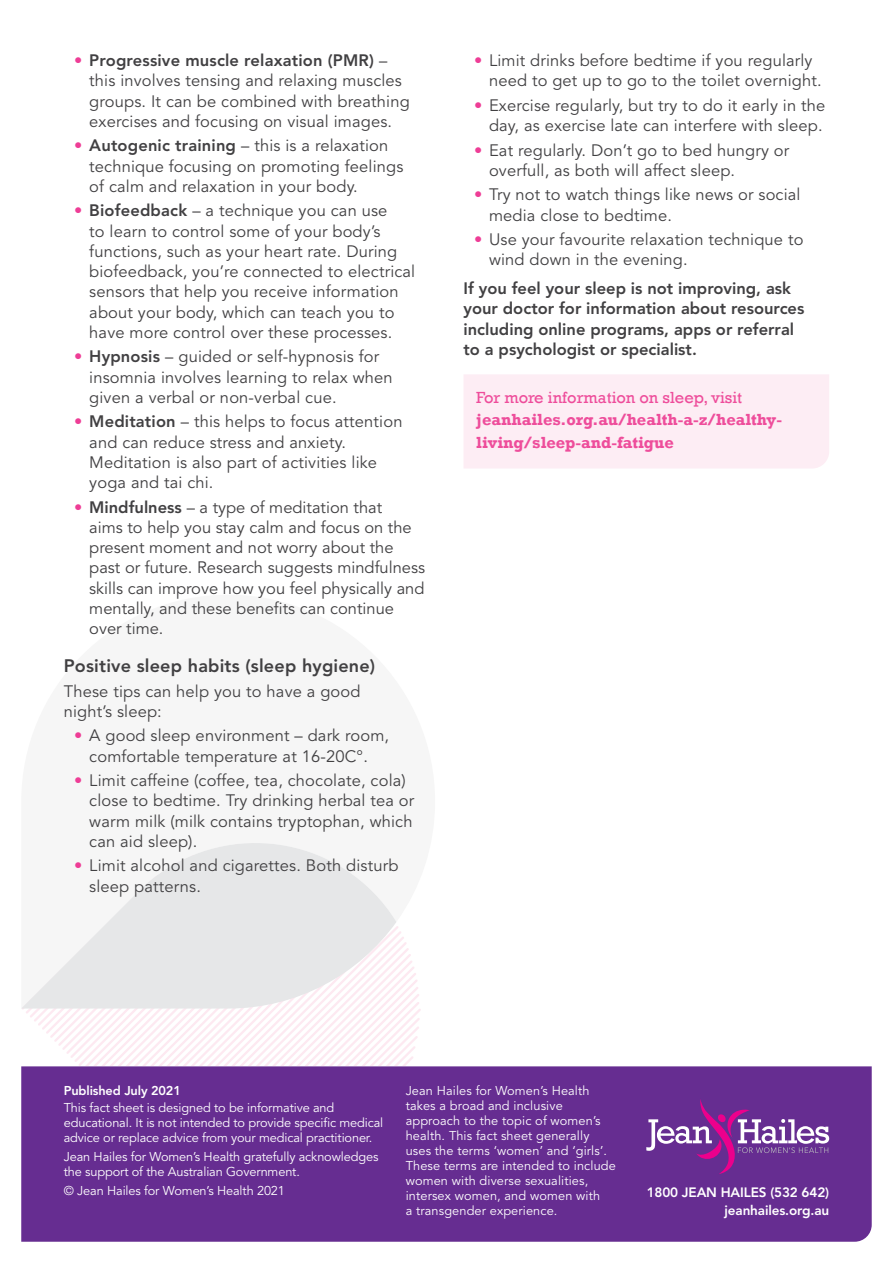
<style>
.page{position:relative;width:893px;height:1263px;background:#fff}
.page>*{position:absolute;margin:0;border:0;box-sizing:border-box;transform-origin:0 0}
.t1{font:800 18px "Avenir LT Std";letter-spacing:.01em;color:#414042}
.t2{font:16.5px/20.2px "Avenir LT Std";letter-spacing:.01em;color:#414042}
.t3{font:800 16.5px/20.2px "Avenir LT Std";color:#414042}
.t4{font:700 16.5px/22.5px "Rockwell";color:#ee4d9b}
.t5{font:16.5px "Rockwell";color:#ee4d9b}
.t6{font:800 13.5px/18px "Avenir LT Std";letter-spacing:-.01em;color:#fff;text-align:right}
.t7{font:12.75px/15px "Avenir LT Std";letter-spacing:-.01em;color:#fff}
.t8{font:12.75px/15px "Avenir LT Std";letter-spacing:.01em;color:#fff}
.t9{font:800 12.75px "Avenir LT Std";letter-spacing:-.01em;color:#fff}
.s1{color:#ee3d96}
.s2{font-weight:800}
</style>
<div class="page">
<div style="left:21px;top:1066px;width:851px;height:176px;background:#662d91"></div>
<svg style="left:646px;top:1099px;width:183px;height:75px;background:#7f429d"></svg>
<svg style="left:22px;top:1008px;width:399px;height:58px"></svg>
<svg style="left:22px;top:843px;width:374px;height:165px;fill:#e6e7e8"></svg>
<div style="left:464px;top:374px;width:365px;height:94px;background:#fdedf4"></div>
<p class="t2" style="left:89px;top:51px;width:322px;text-indent:-15px"><span class="s1">•</span> <span class="s2">Progressive muscle relaxation (PMR)</span> – this involves tensing and relaxing muscles groups. It can be combined with breathing exercises and focusing on visual images.</p>
<p class="t2" style="left:89px;top:136px;width:316px;text-indent:-15px"><span class="s1">•</span> <span class="s2">Autogenic training</span> – this is a relaxation technique focusing on promoting feelings of calm and relaxation in your body.</p>
<p class="t2" style="left:89px;top:201px;width:327px;text-indent:-15px"><span class="s1">•</span> <span class="s2">Biofeedback</span> – a technique you can use<br>to learn to control some of your body’s functions, such as your heart rate. During biofeedback, you’re connected to electrical sensors that help you receive information about your body, which can teach you to have more control over these processes.</p>
<p class="t2" style="left:89px;top:347px;width:305px;text-indent:-15px"><span class="s1">•</span> <span class="s2">Hypnosis</span> – guided or self-hypnosis for insomnia involves learning to relax when given a verbal or non-verbal cue.</p>
<p class="t2" style="left:89px;top:412px;width:315px;text-indent:-15px"><span class="s1">•</span> <span class="s2">Meditation</span> – this helps to focus attention and can reduce stress and anxiety.<br>Meditation is also part of activities like yoga and tai chi.</p>
<p class="t2" style="left:89px;top:497px;width:337px;text-indent:-15px"><span class="s1">•</span> <span class="s2">Mindfulness</span> – a type of meditation that<br>aims to help you stay calm and focus on the present moment and not worry about the past or future. Research suggests mindfulness skills can improve how you feel physically and mentally, and these benefits can continue over time.</p>
<p class="t1" style="left:64px;top:655px;width:313px">Positive sleep habits (sleep hygiene)</p>
<p class="t2" style="left:64px;top:681px;width:298px">These tips can help you to have a good night’s sleep:</p>
<p class="t2" style="left:74px;top:726px;width:316px;text-align:center"><span class="s1">•</span> A good sleep environment – dark room, comfortable temperature at 16-20C°.</p>
<p class="t2" style="left:89px;top:771px;width:327px;text-indent:-15px"><span class="s1">•</span> Limit caffeine (coffee, tea, chocolate, cola) close to bedtime. Try drinking herbal tea or warm milk (milk contains tryptophan, which can aid sleep).</p>
<p class="t2" style="left:89px;top:856px;width:311px;text-indent:-15px"><span class="s1">•</span> Limit alcohol and cigarettes. Both disturb sleep patterns.</p>
<p class="t2" style="left:489px;top:51px;width:334px;text-indent:-15px"><span class="s1">•</span> Limit drinks before bedtime if you regularly need to get up to go to the toilet overnight.</p>
<p class="t2" style="left:474px;top:95px;width:353px;text-align:right"><span class="s1">•</span> Exercise regularly, but try to do it early in the day, as exercise late can interfere with sleep.</p>
<p class="t2" style="left:489px;top:140px;width:302px;text-indent:-15px"><span class="s1">•</span> Eat regularly. Don’t go to bed hungry or overfull, as both will affect sleep.</p>
<p class="t2" style="left:489px;top:185px;width:313px;text-indent:-15px"><span class="s1">•</span> Try not to watch things like news or social media close to bedtime.</p>
<p class="t2" style="left:489px;top:230px;width:316px;text-indent:-15px"><span class="s1">•</span> Use your favourite relaxation technique to wind down in the evening.</p>
<p class="t3" style="left:463px;top:278px;width:342px">If you feel your sleep is not improving, ask your doctor for information about resources including online programs, apps or referral to a psychologist or specialist.</p>
<p class="t5" style="left:476px;top:388px;width:267px">For more information on sleep, visit</p>
<p class="t4" style="left:476px;top:408px;width:307px">jeanhailes.org.au/health-a-z/healthy&shy;living/sleep-and-fatigue</p>
<p class="t9" style="left:64px;top:1083px;width:119px">Published July 2021</p>
<p class="t7" style="left:64px;top:1100px;width:321px">This fact sheet is designed to be informative and educational. It is not intended to provide specific medical advice or replace advice from your medical practitioner.</p>
<p class="t7" style="left:64px;top:1150px;width:316px">Jean Hailes for Women’s Health gratefully acknowledges the support of the Australian Government.</p>
<p class="t7" style="left:64px;top:1184px;width:223px">© Jean Hailes for Women’s Health 2021</p>
<p class="t8" style="left:406px;top:1083px;width:212px">Jean Hailes for Women’s Health takes a broad and inclusive approach to the topic of women’s health. This fact sheet generally uses the terms ‘women’ and ‘girls’.<br>These terms are intended to include women with diverse sexualities, intersex women, and women with<br>a transgender experience.</p>
<p class="t6" style="left:647px;top:1183px;width:184px">1800 JEAN HAILES (532 642) jeanhailes.org.au</p>
</div>
